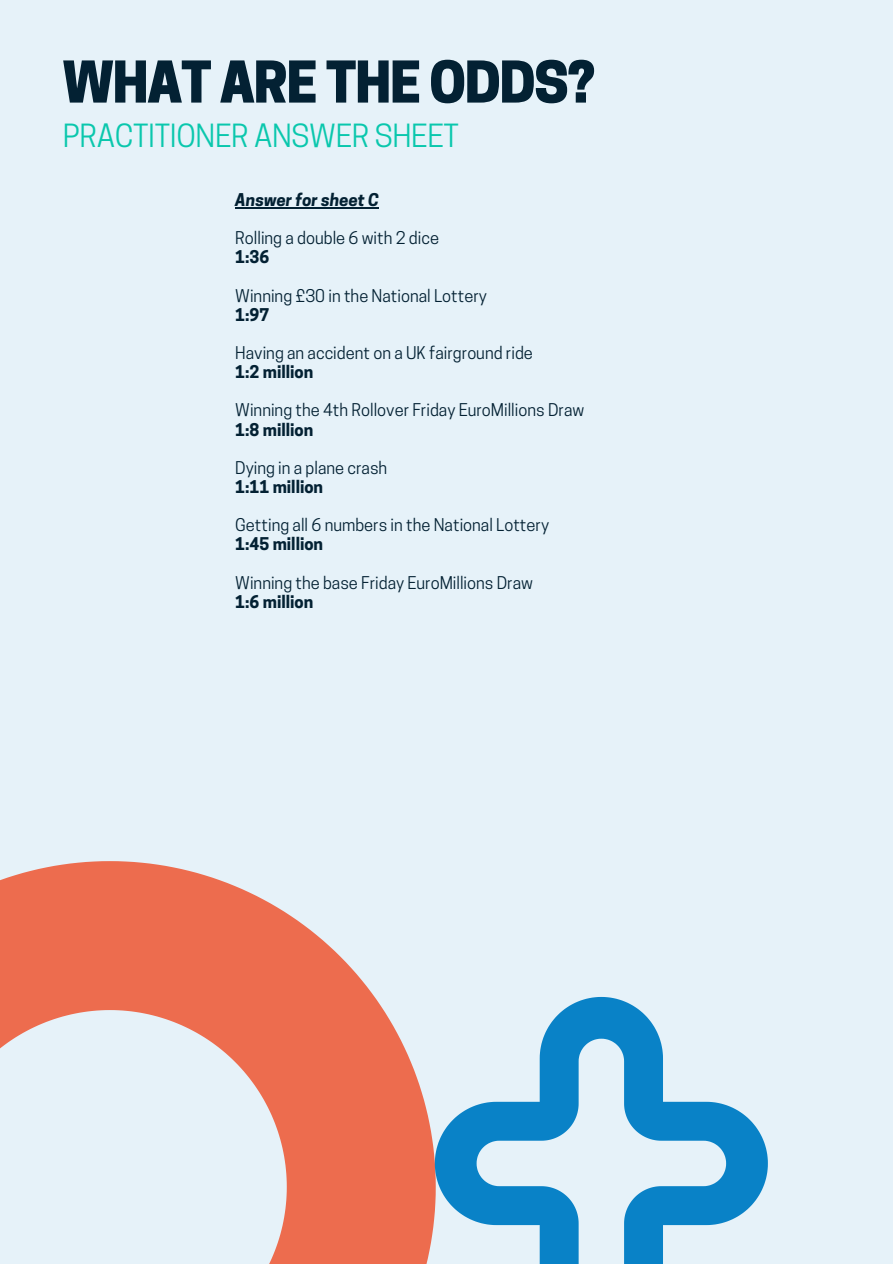
<style>
.page{position:relative;width:893px;height:1264px;background:#fff}
.page>*{position:absolute;margin:0;border:0;box-sizing:border-box;transform-origin:0 0}
.t1{font:800 54px "Cooper Hewitt";letter-spacing:-.025em;color:#032133}
.t2{font:30px "Cooper Hewitt";letter-spacing:-.01em;color:#0ac7ad}
.t3{font:16.5px "Cooper Hewitt";color:#032133}
.t4{font:700 16.5px "Cooper Hewitt";color:#032133}
.t5{font:italic 700 16.5px "Cooper Hewitt";color:#032133}
</style>
<div class="page">
<div style="left:0;top:0;width:892px;height:1263px;background:#e6f2f9"></div>
<svg style="left:0;top:861px;width:435px;height:402px"></svg>
<svg style="left:435px;top:996px;width:332px;height:267px"></svg>
<hr style="left:235px;top:207px;width:144px;height:1px;background:#032133">
<h1 class="t1" style="left:62px;top:62px;width:534px">WHAT ARE THE ODDS?</h1>
<h2 class="t2" style="left:63px;top:124px;width:397px">PRACTITIONER ANSWER SHEET</h2>
<p class="t5" style="left:235px;top:193px;width:145px">Answer for sheet C</p>
<p class="t3" style="left:235px;top:232px;width:205px">Rolling a double 6 with 2 dice</p>
<p class="t4" style="left:235px;top:251px;width:36px">1:36</p>
<p class="t3" style="left:235px;top:289px;width:253px">Winning £30 in the National Lottery</p>
<p class="t4" style="left:235px;top:308px;width:36px">1:97</p>
<p class="t3" style="left:235px;top:346px;width:299px">Having an accident on a UK fairground ride</p>
<p class="t4" style="left:235px;top:366px;width:79px">1:2 million</p>
<p class="t3" style="left:235px;top:404px;width:350px">Winning the 4th Rollover Friday EuroMillions Draw</p>
<p class="t4" style="left:235px;top:423px;width:79px">1:8 million</p>
<p class="t3" style="left:235px;top:461px;width:153px">Dying in a plane crash</p>
<p class="t4" style="left:235px;top:480px;width:89px">1:11 million</p>
<p class="t3" style="left:235px;top:519px;width:315px">Getting all 6 numbers in the National Lottery</p>
<p class="t4" style="left:235px;top:538px;width:89px">1:45 million</p>
<p class="t3" style="left:235px;top:576px;width:299px">Winning the base Friday EuroMillions Draw</p>
<p class="t4" style="left:235px;top:595px;width:79px">1:6 million</p>
</div>
